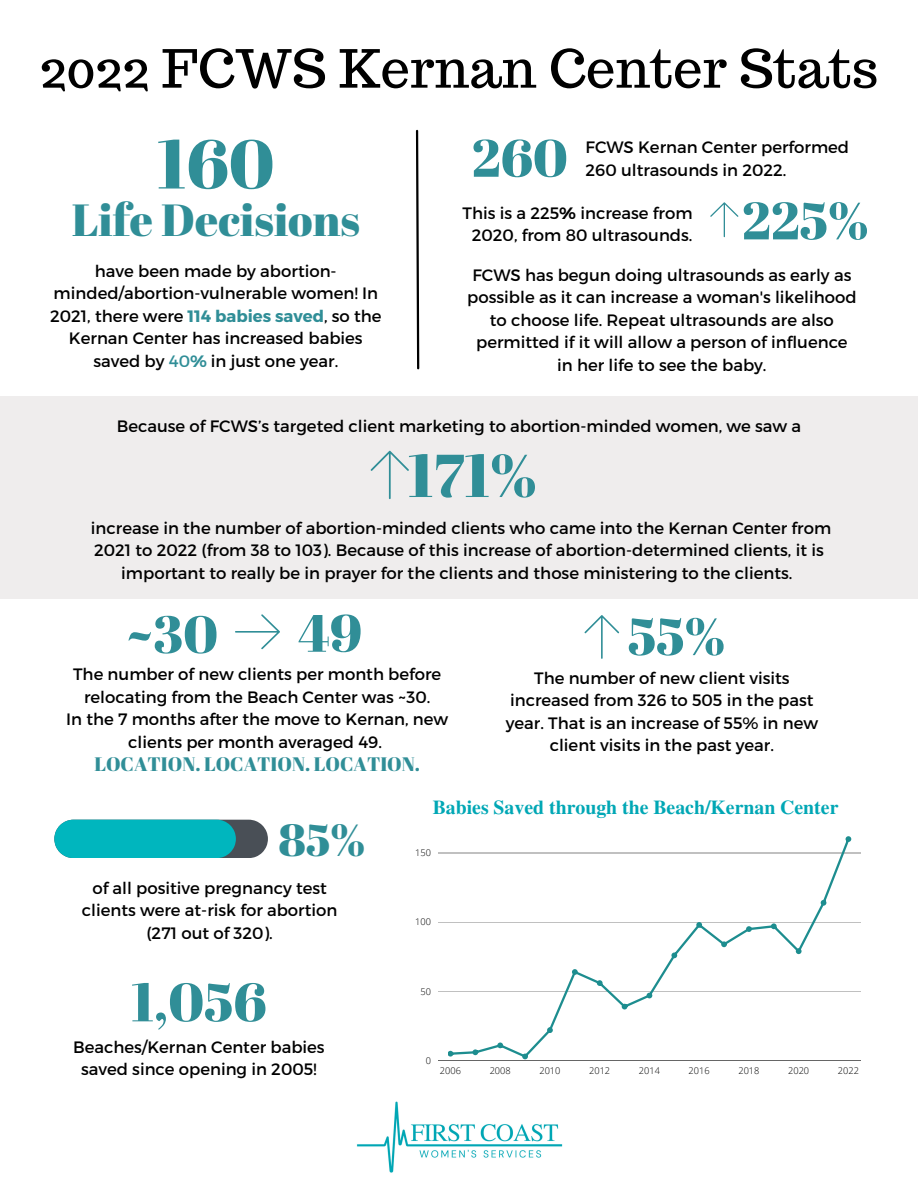
<style>
.page{position:relative;width:918px;height:1188px;background:#fff}
.page>*{position:absolute;margin:0;border:0;box-sizing:border-box;transform-origin:0 0}
.t1{font:68.85px "Abril Fatface";color:#308e97}
.t2{font:60.45px "Abril Fatface";color:#308e97}
.t3{font:54px "Abril Fatface";color:#308e97}
.t4{font:52.5px "Trocchi";color:#000}
.t5{font:52.5px "Abril Fatface";color:#308e97}
.t6{font:52.35px "Abril Fatface";color:#308e97}
.t7{font:45px "Abril Fatface";color:#308e97}
.t8{font:700 19.8px "Te X Gyre Termes";color:#00a7b5}
.t9{font:19.5px "Abril Fatface";color:#308e97}
.t10{font:16.5px/22.5px "Montserrat";color:#000;text-align:center}
.t11{font:300 9.15px "Open Sans";color:#000}
.s1{font-weight:700;color:#308e97}
.s2{color:#308e97}
.s3{font-weight:700}
</style>
<div class="page">
<svg style="left:415px;top:129px;width:5px;height:241px"></svg>
<img style="left:356px;top:1101px;width:207px;height:72px">
<svg style="left:710px;top:202px;width:28px;height:35px"></svg>
<svg style="left:54px;top:820px;width:214px;height:38px"></svg>
<div style="left:0;top:396px;width:918px;height:202px;background:#efeded"></div>
<svg style="left:371px;top:451px;width:38px;height:48px"></svg>
<hr style="left:438px;top:853px;width:423px;height:1px;background:#000">
<hr style="left:438px;top:922px;width:423px;height:1px;background:#000">
<hr style="left:438px;top:991px;width:423px;height:1px;background:#000">
<hr style="left:438px;top:1060px;width:423px;height:1px;background:#000">
<svg style="left:448px;top:836px;width:403px;height:223px"></svg>
<svg style="left:585px;top:615px;width:34px;height:44px"></svg>
<svg style="left:235px;top:614px;width:45px;height:35px"></svg>
<h3 class="t4" style="left:40px;top:34px;width:840px">2022 FCWS Kernan Center Stats</h3>
<h1 class="t1" style="left:157px;top:116px;width:119px">160</h1>
<h3 class="t7" style="left:72px;top:188px;width:290px">Life Decisions</h3>
<p class="t10" style="left:50px;top:259px;width:333px">have been made by abortion&shy;minded/abortion-vulnerable women! In 2021, there were <span class="s1">114 babies saved</span>, so the Kernan Center has increased babies saved by <span class="s2">40</span><span class="s1">%</span> in just one year.</p>
<h3 class="t5" style="left:472px;top:121px;width:98px">260</h3>
<p class="t10" style="left:586px;top:135px;width:265px;text-align:left">FCWS Kernan Center performed<br>260 ultrasounds in 2022.</p>
<p class="t10" style="left:463px;top:201px;width:232px">This is a 225<span class="s3">%</span> increase from<br>2020, from 80 ultrasounds.</p>
<h3 class="t6" style="left:742px;top:184px;width:128px">225%</h3>
<p class="t10" style="left:467px;top:263px;width:391px">FCWS has begun doing ultrasounds as early as possible as it can increase a woman's likelihood to choose life. Repeat ultrasounds are also permitted if it will allow a person of influence in her life to see the baby.</p>
<p class="t10" style="left:117px;top:414px;width:686px">Because of FCWS’s targeted client marketing to abortion-minded women, we saw a</p>
<h2 class="t2" style="left:408px;top:433px;width:130px">171%</h2>
<p class="t10" style="left:91px;top:516px;width:742px">increase in the number of abortion-minded clients who came into the Kernan Center from<br>2021 to 2022 (from 38 to 103). Because of this increase of abortion-determined clients, it is important to really be in prayer for the clients and those ministering to the clients.</p>
<h3 class="t5" style="left:125px;top:598px;width:94px">~30</h3>
<h3 class="t5" style="left:298px;top:596px;width:65px">49</h3>
<p class="t10" style="left:66px;top:662px;width:383px">The number of new clients per month before relocating from the Beach Center was ~30.<br>In the 7 months after the move to Kernan, new clients per month averaged 49.</p>
<p class="t9" style="left:94px;top:750px;width:327px">LOCATION. LOCATION. LOCATION.</p>
<h3 class="t5" style="left:628px;top:600px;width:99px">55%</h3>
<p class="t10" style="left:506px;top:666px;width:314px">The number of new client visits increased from 326 to 505 in the past year. That is an increase of 55% in new client visits in the past year.</p>
<h3 class="t7" style="left:279px;top:809px;width:88px">85%</h3>
<p class="t10" style="left:82px;top:876px;width:257px">of all positive pregnancy test clients were at-risk for abortion (271 out of 320).</p>
<h3 class="t3" style="left:131px;top:964px;width:137px">1,056</h3>
<p class="t10" style="left:73px;top:1035px;width:253px">Beaches/Kernan Center babies saved since opening in 2005!</p>
<p class="t8" style="left:433px;top:792px;width:407px">Babies Saved through the Beach/Kernan Center</p>
<p class="t11" style="left:415px;top:846px;width:17px">150</p>
<p class="t11" style="left:415px;top:916px;width:17px">100</p>
<p class="t11" style="left:421px;top:985px;width:12px">50</p>
<p class="t11" style="left:426px;top:1054px;width:7px">0</p>
<p class="t11" style="left:440px;top:1064px;width:23px">2006</p>
<p class="t11" style="left:490px;top:1064px;width:23px">2008</p>
<p class="t11" style="left:539px;top:1064px;width:23px">2010</p>
<p class="t11" style="left:589px;top:1064px;width:23px">2012</p>
<p class="t11" style="left:639px;top:1064px;width:23px">2014</p>
<p class="t11" style="left:689px;top:1064px;width:23px">2016</p>
<p class="t11" style="left:738px;top:1064px;width:23px">2018</p>
<p class="t11" style="left:788px;top:1064px;width:23px">2020</p>
<p class="t11" style="left:838px;top:1064px;width:23px">2022</p>
</div>
